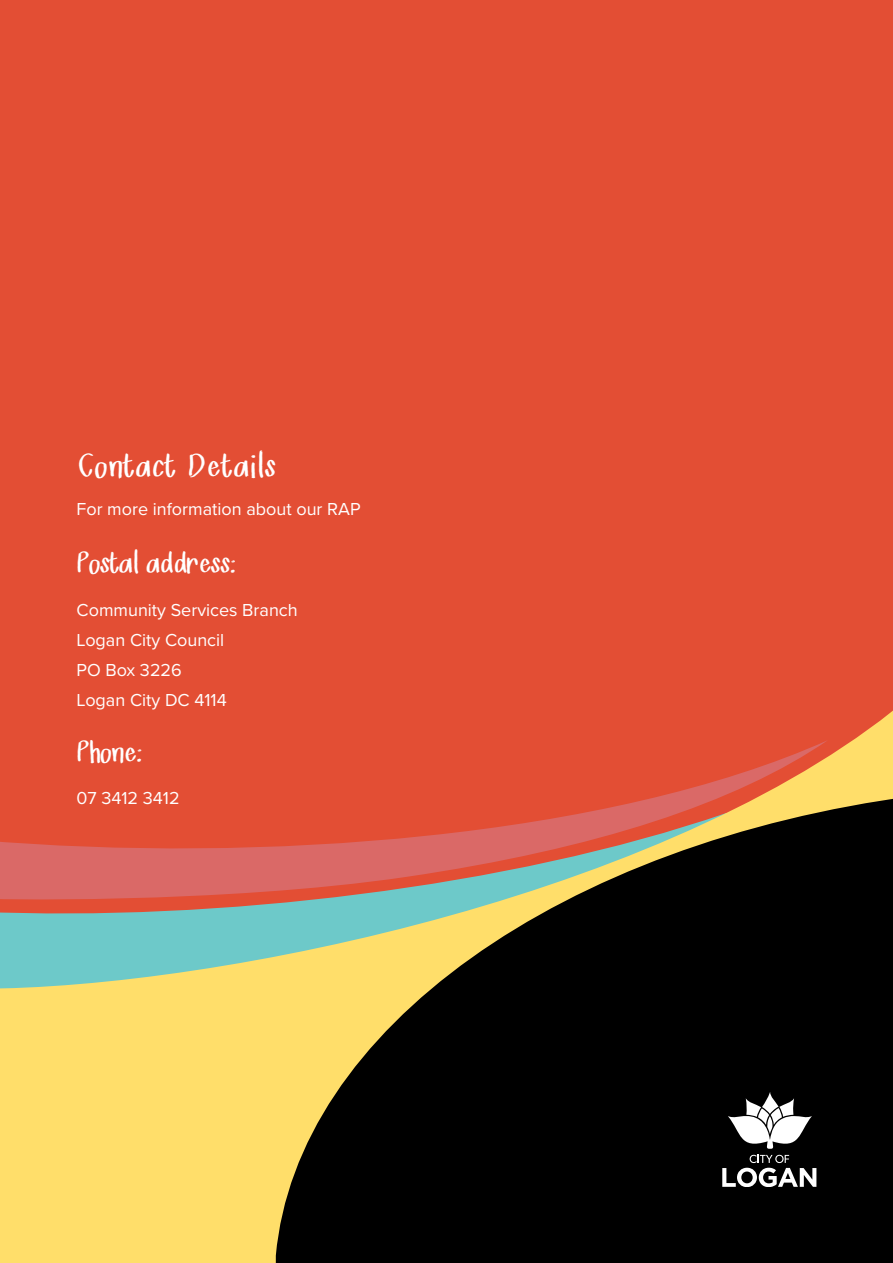
<style>
.page{position:relative;width:893px;height:1263px;background:#e34e34}
.page>*{position:absolute;margin:0;border:0;box-sizing:border-box;transform-origin:0 0}
.t1{font:30px "Mrs Kate";letter-spacing:.05em;color:#fff}
.t2{font:27px "Mrs Kate";color:#fff}
.P_-_MAIN_BODY_LARGE{font:18px/30px "Proxima Nova";color:#fff}
</style>
<div class="page">
<svg style="left:0;top:710px;width:893px;height:553px;fill:#ffde6a"></svg>
<svg style="left:276px;top:796px;width:617px;height:467px;background:#222012"></svg>
<svg style="left:0;top:740px;width:828px;height:164px"></svg>
<svg style="left:722px;top:1092px;width:94px;height:94px;background:#5c5c5c"></svg>
<h2 class="t1" style="left:77px;top:450px;width:199px">Contact Details</h2>
<p class="P_-_MAIN_BODY_LARGE" style="left:77px;top:494px;width:286px">For more information about our RAP</p>
<p class="t2" style="left:77px;top:549px;width:159px">Postal address:</p>
<p class="P_-_MAIN_BODY_LARGE" style="left:77px;top:594px;width:223px">Community Services Branch<br>Logan City Council<br>PO Box 3226<br>Logan City DC 4114</p>
<p class="t2" style="left:77px;top:738px;width:65px">Phone:</p>
<p class="P_-_MAIN_BODY_LARGE" style="left:77px;top:783px;width:105px">07 3412 3412</p>
</div>
